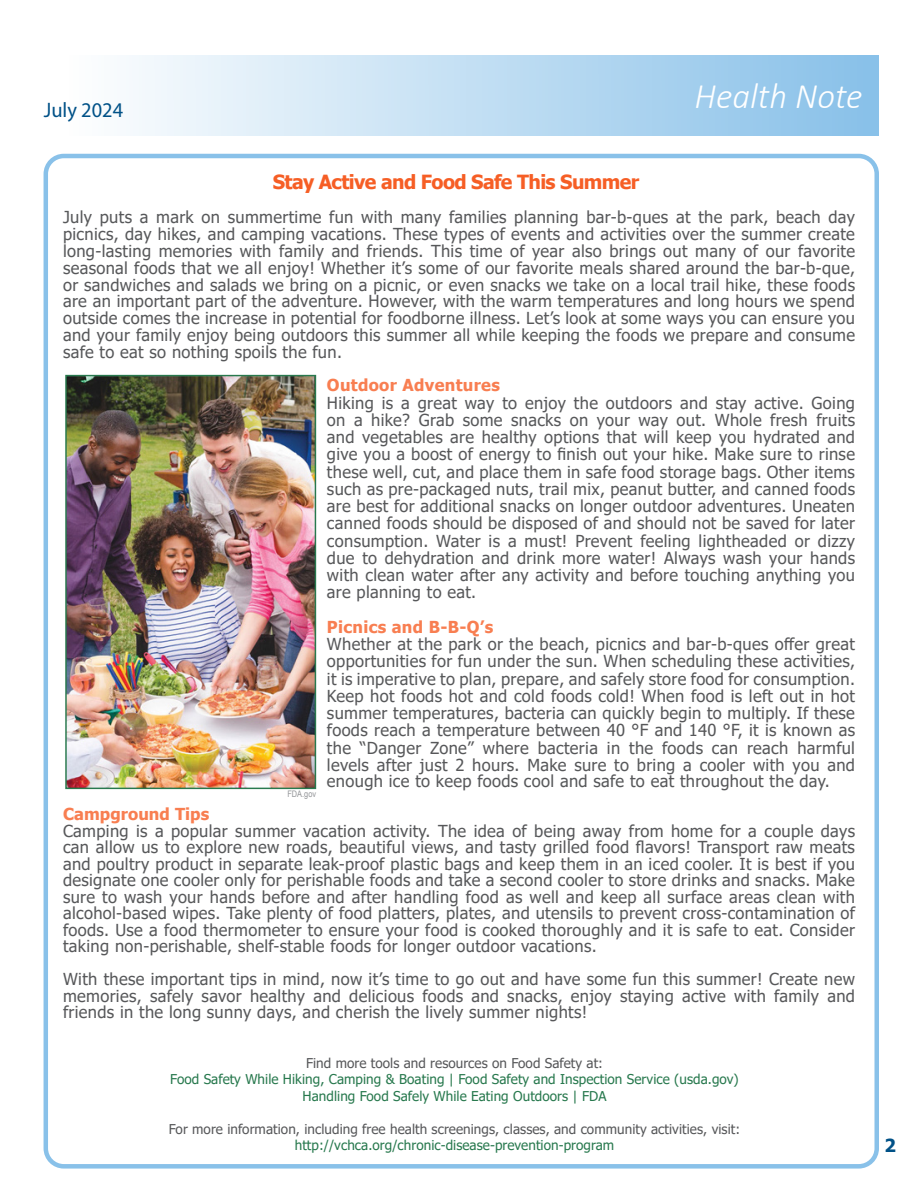
<style>
.page{position:relative;width:918px;height:1188px;background:#fff}
.page>*{position:absolute;margin:0;border:0;box-sizing:border-box;transform-origin:0 0}
.t1{font:italic 300 36px "Calibri";color:#fff}
.t2{font:21px "Myriad Pro";color:#005187}
.t3{font:700 19.5px "Tahoma";letter-spacing:-.03em;color:#f65e25}
.t4{font:700 18px "Tahoma";color:#005187}
.t5{font:16.5px/17.2px "Tahoma";letter-spacing:.02em;color:#57585a;text-align:justify}
.t6{font:700 16.5px "Tahoma";letter-spacing:.02em;color:#f87e51}
.t7{font:13.5px "Tahoma";letter-spacing:.005em;color:#28794e}
.t8{font:13.5px "Tahoma";letter-spacing:.005em;color:#57585a}
.t9{font:9px "Arial Narrow";color:#939598}
</style>
<div class="page">
<div style="left:69px;top:56px;width:810px;height:80px;background:linear-gradient(to right,#fefefe,#88c0e8)"></div>
<div style="left:44px;top:154px;width:835px;height:1015px;border:4px solid #89c1e9;border-radius:18px"></div>
<img style="left:67px;top:377px;width:247px;height:410px">
<div style="left:65px;top:375px;width:251px;height:414px;border:1px solid #28794e"></div>
<p class="t2" style="left:44px;top:97px;width:81px">July 2024</p>
<p class="t1" style="left:694px;top:74px;width:170px">Health Note</p>
<p class="t3" style="left:273px;top:168px;width:368px">Stay Active and Food Safe This Summer</p>
<p class="t5" style="left:63px;top:210px;width:794px;line-height:16.8px">July puts a mark on summertime fun with many families planning bar-b-ques at the park, beach day picnics, day hikes, and camping vacations. These types of events and activities over the summer create long-lasting memories with family and friends. This time of year also brings out many of our favorite seasonal foods that we all enjoy! Whether it’s some of our favorite meals shared around the bar-b-que, or sandwiches and salads we bring on a picnic, or even snacks we take on a local trail hike, these foods are an important part of the adventure. However, with the warm temperatures and long hours we spend outside comes the increase in potential for foodborne illness. Let’s look at some ways you can ensure you and your family enjoy being outdoors this summer all while keeping the foods we prepare and consume safe to eat so nothing spoils the fun.</p>
<p class="t6" style="left:327px;top:374px;width:174px">Outdoor Adventures</p>
<p class="t5" style="left:327px;top:395px;width:530px">Hiking is a great way to enjoy the outdoors and stay active. Going on a hike? Grab some snacks on your way out. Whole fresh fruits and vegetables are healthy options that will keep you hydrated and give you a boost of energy to finish out your hike. Make sure to rinse these well, cut, and place them in safe food storage bags. Other items such as pre-packaged nuts, trail mix, peanut butter, and canned foods are best for additional snacks on longer outdoor adventures. Uneaten canned foods should be disposed of and should not be saved for later consumption. Water is a must! Prevent feeling lightheaded or dizzy due to dehydration and drink more water! Always wash your hands with clean water after any activity and before touching anything you are planning to eat.</p>
<p class="t6" style="left:327px;top:615px;width:168px">Picnics and B-B-Q’s</p>
<p class="t5" style="left:327px;top:637px;width:530px">Whether at the park or the beach, picnics and bar-b-ques offer great opportunities for fun under the sun. When scheduling these activities, it is imperative to plan, prepare, and safely store food for consumption.<br>Keep hot foods hot and cold foods cold! When food is left out in hot summer temperatures, bacteria can quickly begin to multiply. If these foods reach a temperature between 40 °F and 140 °F, it is known as the “Danger Zone” where bacteria in the foods can reach harmful levels after just 2 hours. Make sure to bring a cooler with you and enough ice to keep foods cool and safe to eat throughout the day.</p>
<p class="t6" style="left:63px;top:803px;width:148px">Campground Tips</p>
<p class="t5" style="left:63px;top:824px;width:794px;line-height:16.5px">Camping is a popular summer vacation activity. The idea of being away from home for a couple days can allow us to explore new roads, beautiful views, and tasty grilled food flavors! Transport raw meats and poultry product in separate leak-proof plastic bags and keep them in an iced cooler. It is best if you designate one cooler only for perishable foods and take a second cooler to store drinks and snacks. Make sure to wash your hands before and after handling food as well and keep all surface areas clean with alcohol-based wipes. Take plenty of food platters, plates, and utensils to prevent cross-contamination of foods. Use a food thermometer to ensure your food is cooked thoroughly and it is safe to eat. Consider taking non-perishable, shelf-stable foods for longer outdoor vacations.</p>
<p class="t5" style="left:63px;top:972px;width:793px;line-height:16.5px">With these important tips in mind, now it’s time to go out and have some fun this summer! Create new memories, safely savor healthy and delicious foods and snacks, enjoy staying active with family and friends in the long sunny days, and cherish the lively summer nights!</p>
<p class="t8" style="left:306px;top:1054px;width:298px">Find more tools and resources on Food Safety at:</p>
<p class="t7" style="left:170px;top:1071px;width:570px">Food Safety While Hiking, Camping &amp; Boating | Food Safety and Inspection Service (usda.gov)</p>
<p class="t7" style="left:303px;top:1087px;width:305px">Handling Food Safely While Eating Outdoors | FDA</p>
<p class="t8" style="left:169px;top:1120px;width:573px">For more information, including free health screenings, classes, and community activities, visit:</p>
<p class="t7" style="left:295px;top:1137px;width:321px">http://vchca.org/chronic-disease-prevention-program</p>
<p class="t9" style="left:287px;top:787px;width:30px">FDA.gov</p>
<p class="t4" style="left:884px;top:1133px;width:13px">2</p>
</div>
